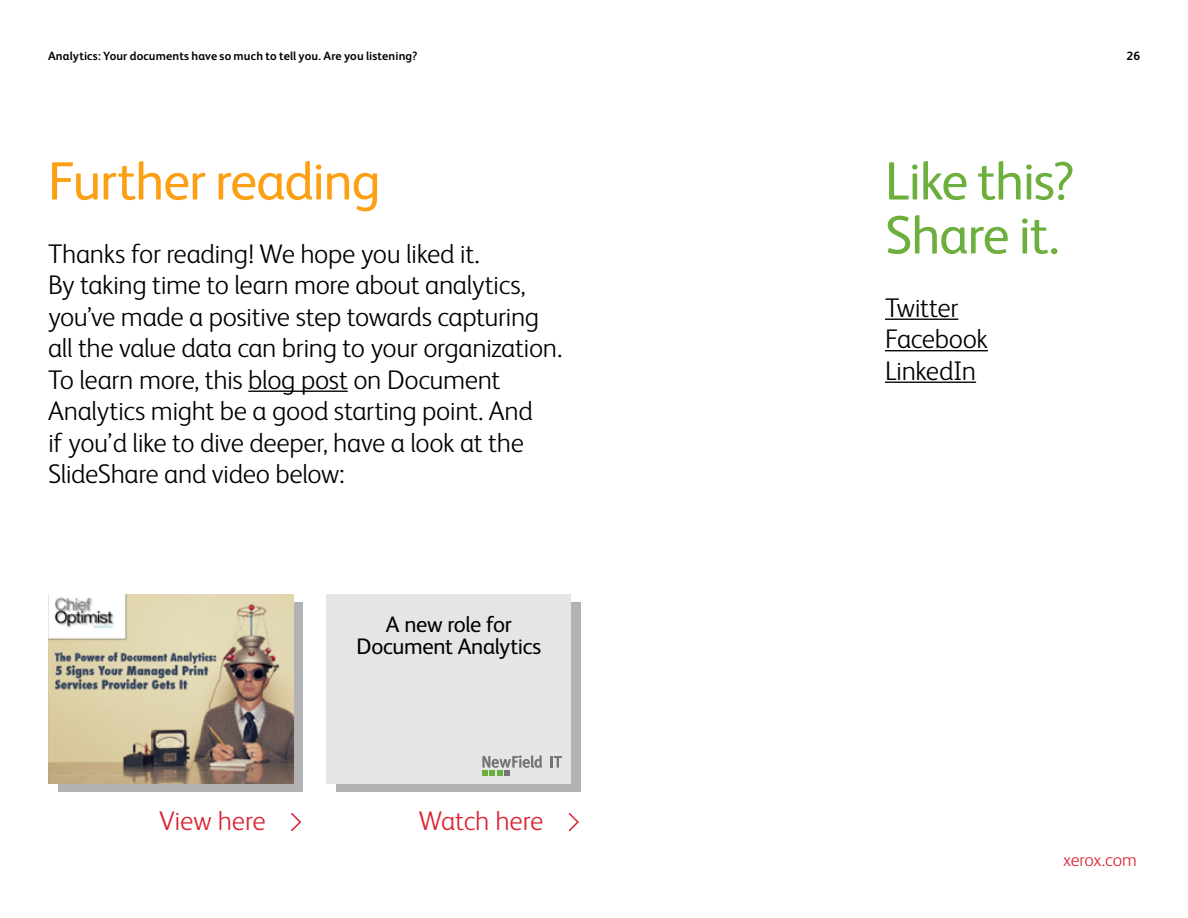
<style>
.page{position:relative;width:1188px;height:918px;background:#fff}
.page>*{position:absolute;margin:0;border:0;box-sizing:border-box;transform-origin:0 0}
.t1{font:54px/54px "Xerox Sans";letter-spacing:-.025em;color:#6daf3d}
.t2{font:54px "Xerox Sans";letter-spacing:-.02em;color:#fd9f13}
.t3{font:300 27px/31.5px "Xerox Sans";letter-spacing:-.015em;color:#000}
.t4{font:300 27px "Xerox Sans";letter-spacing:-.005em;color:#da2232}
.t5{font:22.5px/22.5px "Xerox Sans";letter-spacing:-.015em;color:#000;text-align:center}
.t6{font:300 18px "Xerox Sans";letter-spacing:-.015em;color:#da2232}
.t7{font:700 12px "Xerox Sans";letter-spacing:.01em;color:#000}
</style>
<div class="page">
<hr style="left:885px;top:319px;width:73px;height:1px;background:#000">
<hr style="left:885px;top:350px;width:103px;height:1px;background:#000">
<hr style="left:885px;top:382px;width:91px;height:1px;background:#000">
<hr style="left:248px;top:391px;width:100px;height:1px;background:#000">
<div style="left:58px;top:603px;width:245px;height:189px;background:#b2b2b2"></div>
<div style="left:336px;top:603px;width:245px;height:189px;background:#b2b2b2"></div>
<svg style="left:291px;top:812px;width:10px;height:20px"></svg>
<svg style="left:568px;top:812px;width:11px;height:20px"></svg>
<img style="left:49px;top:594px;width:245px;height:190px">
<div style="left:327px;top:594px;width:244px;height:190px;background:#e5e5e5"></div>
<svg style="left:550px;top:756px;width:12px;height:12px"></svg>
<svg style="left:482px;top:755px;width:60px;height:21px"></svg>
<p class="t7" style="left:48px;top:48px;width:371px">Analytics: Your documents have so much to tell you. Are you listening?</p>
<h1 class="t2" style="left:48px;top:145px;width:334px">Further reading</h1>
<p class="t3" style="left:48px;top:236px;width:516px">Thanks for reading! We hope you liked it.<br>By taking time to learn more about analytics, you’ve made a positive step towards capturing all the value data can bring to your organization.<br>To learn more, this blog post on Document Analytics might be a good starting point. And<br>if you’d like to dive deeper, have a look at the SlideShare and video below:</p>
<p class="t5" style="left:357px;top:611px;width:186px">A new role for<br>Document Analytics</p>
<p class="t4" style="left:159px;top:803px;width:108px">View here</p>
<p class="t4" style="left:419px;top:803px;width:126px">Watch here</p>
<h1 class="t1" style="left:885px;top:151px;width:191px">Like this?<br>Share it.</h1>
<p class="t3" style="left:885px;top:290px;width:104px">Twitter<br>Facebook<br>LinkedIn</p>
<p class="t7" style="left:1127px;top:48px;width:15px">26</p>
<p class="t6" style="left:1063px;top:848px;width:75px">xerox.com</p>
</div>
